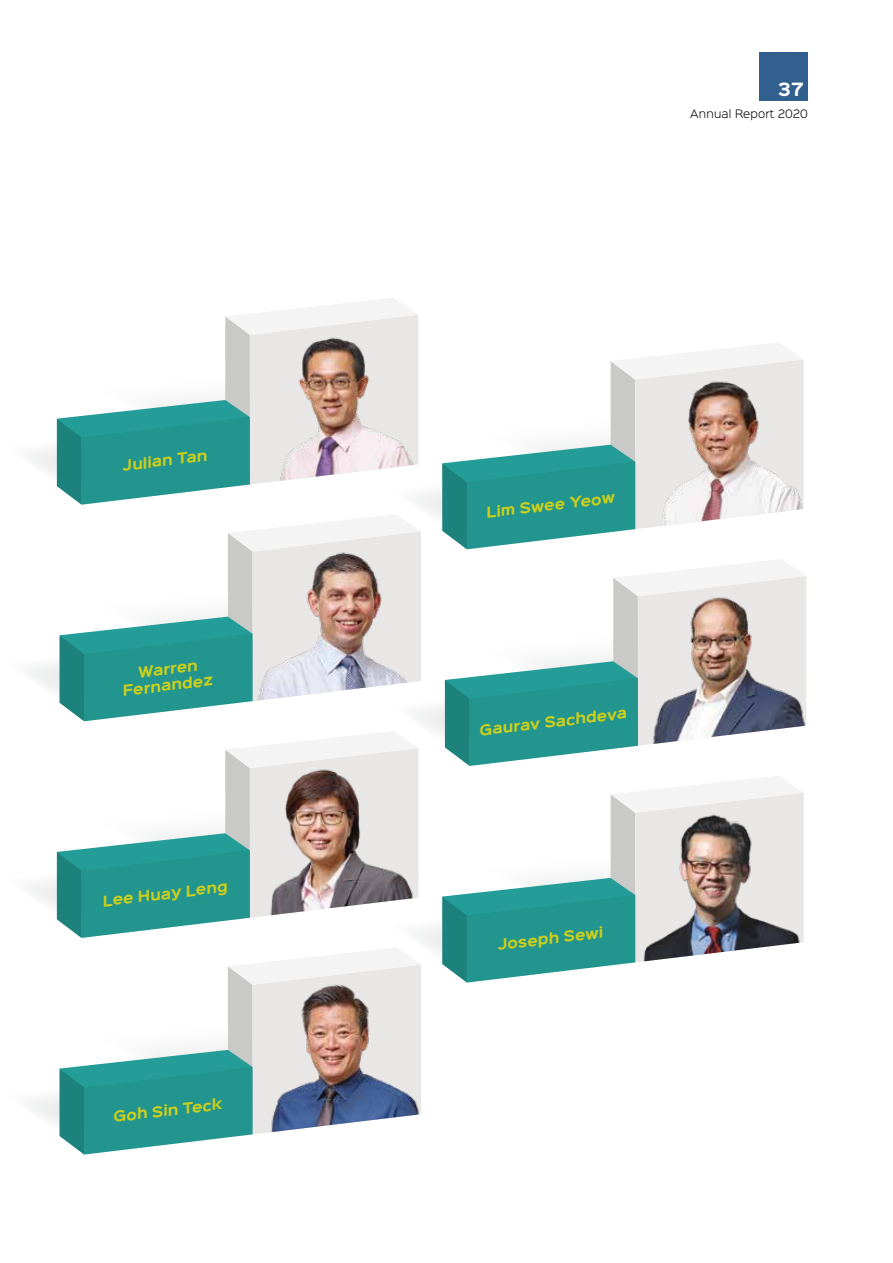
<style>
.page{position:relative;width:893px;height:1263px;background:#fff}
.page>*{position:absolute;margin:0;border:0;box-sizing:border-box;transform-origin:0 0}
.t1{font:700 16.5px "Sinkin Sans 700";color:#fff}
.t2{font:700 13.5px/16.2px "Sinkin Sans 700";color:#cdcf19;text-align:center}
.t3{font:300 10.5px "Sinkin Sans 300";letter-spacing:.02em;color:#000}
</style>
<div class="page">
<svg style="left:418px;top:926px;width:24px;height:27px"></svg>
<svg style="left:442px;top:776px;width:362px;height:206px"></svg>
<svg style="left:418px;top:491px;width:24px;height:27px"></svg>
<svg style="left:442px;top:343px;width:362px;height:206px"></svg>
<svg style="left:30px;top:802px;width:431px;height:117px"></svg>
<svg style="left:57px;top:746px;width:361px;height:192px"></svg>
<svg style="left:30px;top:370px;width:431px;height:117px"></svg>
<svg style="left:57px;top:298px;width:361px;height:207px"></svg>
<svg style="left:30px;top:1068px;width:30px;height:67px"></svg>
<svg style="left:60px;top:947px;width:361px;height:207px"></svg>
<svg style="left:30px;top:635px;width:30px;height:68px"></svg>
<svg style="left:60px;top:514px;width:361px;height:207px"></svg>
<svg style="left:254px;top:629px;width:191px;height:117px"></svg>
<svg style="left:445px;top:559px;width:361px;height:207px"></svg>
<div style="left:759px;top:52px;width:49px;height:48px;background:#315f8e"></div>
<p class="t2" style="left:121px;top:458px;width:87px;rotate:-7deg">Julian Tan</p>
<p class="t2" style="left:119px;top:667px;width:92px;rotate:-7deg">Warren<br>Fernandez</p>
<p class="t2" style="left:101px;top:894px;width:127px;rotate:-7deg">Lee Huay Leng</p>
<p class="t2" style="left:112px;top:1110px;width:111px;rotate:-7deg">Goh Sin Teck</p>
<p class="t1" style="left:778px;top:81px;width:27px">37</p>
<p class="t3" style="left:690px;top:106px;width:119px">Annual Report 2020</p>
<p class="t2" style="left:485px;top:506px;width:131px;rotate:-7deg">Lim Swee Yeow</p>
<p class="t2" style="left:478px;top:723px;width:150px;rotate:-7deg">Gaurav Sachdeva</p>
<p class="t2" style="left:497px;top:937px;width:107px;rotate:-7deg">Joseph Sewi</p>
</div>
